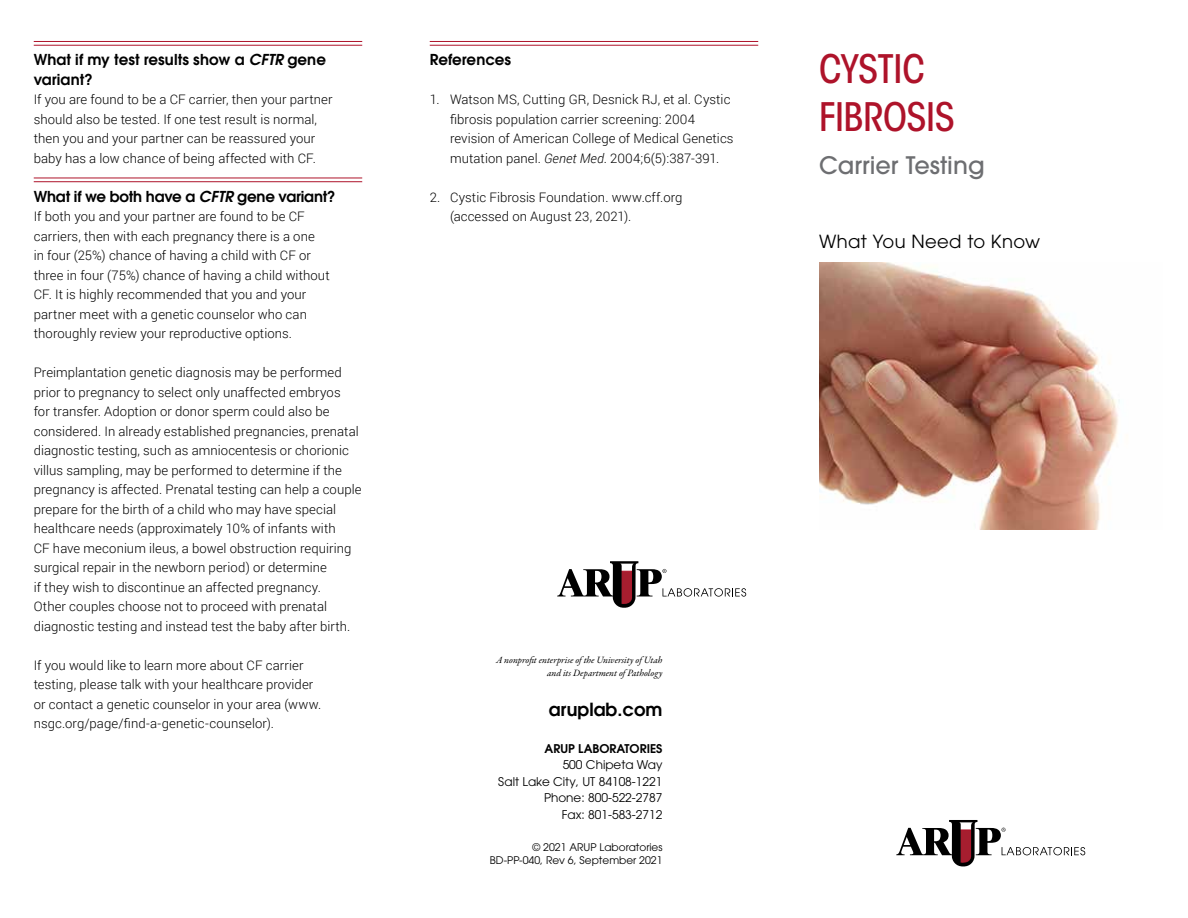
<style>
.page{position:relative;width:1188px;height:918px;background:#fff}
.page>*{position:absolute;margin:0;border:0;box-sizing:border-box;transform-origin:0 0}
.t1{font:500 condensed 39px/48px "ITC Avant Garde Std";letter-spacing:-.01em;color:#ae132a}
.t2{font:500 24px "ITC Avant Garde Std";color:#6d6e71}
.t3{font:18px "ITC Avant Garde Std";letter-spacing:.02em;color:#000}
.t4{font:600 18px "ITC Avant Garde Std";color:#000}
.t5{font:600 15px/19.5px "ITC Avant Garde Std";color:#000}
.t6{font:300 13.2px/19.5px "Roboto";letter-spacing:.005em;color:#000}
.t7{font:12px/16.5px "ITC Avant Garde Std";color:#000;text-align:right}
.t8{font:600 12px "ITC Avant Garde Std";color:#000}
.t9{font:10.5px/12.6px "ITC Avant Garde Std";color:#000;text-align:right}
.t10{font:italic 9.75px/13.5px "Garamond Premr Pro";letter-spacing:-.005em;color:#000;text-align:right}
.s1{font-style:italic}
</style>
<div class="page">
<svg style="left:557px;top:561px;width:189px;height:47px"></svg>
<hr style="left:34px;top:41px;width:328px;height:1px;background:#ae132a">
<hr style="left:34px;top:45px;width:328px;height:1px;background:#ae132a">
<hr style="left:34px;top:178px;width:328px;height:1px;background:#ae132a">
<hr style="left:34px;top:181px;width:328px;height:1px;background:#ae132a">
<img style="left:819px;top:263px;width:301px;height:267px">
<hr style="left:430px;top:41px;width:328px;height:1px;background:#ae132a">
<hr style="left:430px;top:45px;width:328px;height:1px;background:#ae132a">
<svg style="left:896px;top:820px;width:189px;height:46px"></svg>
<p class="t5" style="left:34px;top:50px;width:294px">What if my test results show a <span class="s1">CFTR</span> gene variant?</p>
<p class="t6" style="left:34px;top:89px;width:300px">If you are found to be a CF carrier, then your partner should also be tested. If one test result is normal, then you and your partner can be reassured your baby has a low chance of being affected with CF.</p>
<p class="t5" style="left:34px;top:186px;width:303px">What if we both have a <span class="s1">CFTR</span> gene variant?</p>
<p class="t6" style="left:34px;top:206px;width:298px">If both you and your partner are found to be CF carriers, then with each pregnancy there is a one<br>in four (25%) chance of having a child with CF or three in four (75%) chance of having a child without CF. It is highly recommended that you and your partner meet with a genetic counselor who can thoroughly review your reproductive options.</p>
<p class="t6" style="left:34px;top:362px;width:329px">Preimplantation genetic diagnosis may be performed prior to pregnancy to select only unaffected embryos<br>for transfer. Adoption or donor sperm could also be considered. In already established pregnancies, prenatal diagnostic testing, such as amniocentesis or chorionic villus sampling, may be performed to determine if the pregnancy is affected. Prenatal testing can help a couple prepare for the birth of a child who may have special healthcare needs (approximately 10% of infants with<br>CF have meconium ileus, a bowel obstruction requiring surgical repair in the newborn period) or determine<br>if they wish to discontinue an affected pregnancy.<br>Other couples choose not to proceed with prenatal diagnostic testing and instead test the baby after birth.</p>
<p class="t6" style="left:34px;top:655px;width:289px">If you would like to learn more about CF carrier testing, please talk with your healthcare provider or contact a genetic counselor in your area (www. nsgc.org/page/find-a-genetic-counselor).</p>
<p class="t5" style="left:430px;top:50px;width:83px">References</p>
<p class="t6" style="left:450px;top:89px;width:285px;text-indent:-20px">1. Watson MS, Cutting GR, Desnick RJ, et al. Cystic fibrosis population carrier screening: 2004 revision of American College of Medical Genetics mutation panel. <span class="s1">Genet Med</span>. 2004;6(5):387-391.</p>
<p class="t6" style="left:450px;top:187px;width:234px;text-indent:-20px">2. Cystic Fibrosis Foundation. www.cff.org (accessed on August 23, 2021).</p>
<p class="t10" style="left:496px;top:654px;width:168px">A nonprofit enterprise of the University of Utah and its Department of Pathology</p>
<h3 class="t4" style="left:549px;top:698px;width:115px">aruplab.com</h3>
<p class="t8" style="left:545px;top:740px;width:119px">ARUP LABORATORIES</p>
<p class="t7" style="left:498px;top:756px;width:166px">500 Chipeta Way<br>Salt Lake City, UT 84108-1221<br>Phone: 800-522-2787<br>Fax: 801-583-2712</p>
<p class="t9" style="left:490px;top:841px;width:174px">© 2021 ARUP Laboratories<br>BD-PP-040, Rev 6, September 2021</p>
<h1 class="t1" style="left:819px;top:45px;width:137px">CYSTIC<br>FIBROSIS</h1>
<h2 class="t2" style="left:819px;top:150px;width:167px">Carrier Testing</h2>
<h3 class="t3" style="left:819px;top:231px;width:222px">What You Need to Know</h3>
</div>
